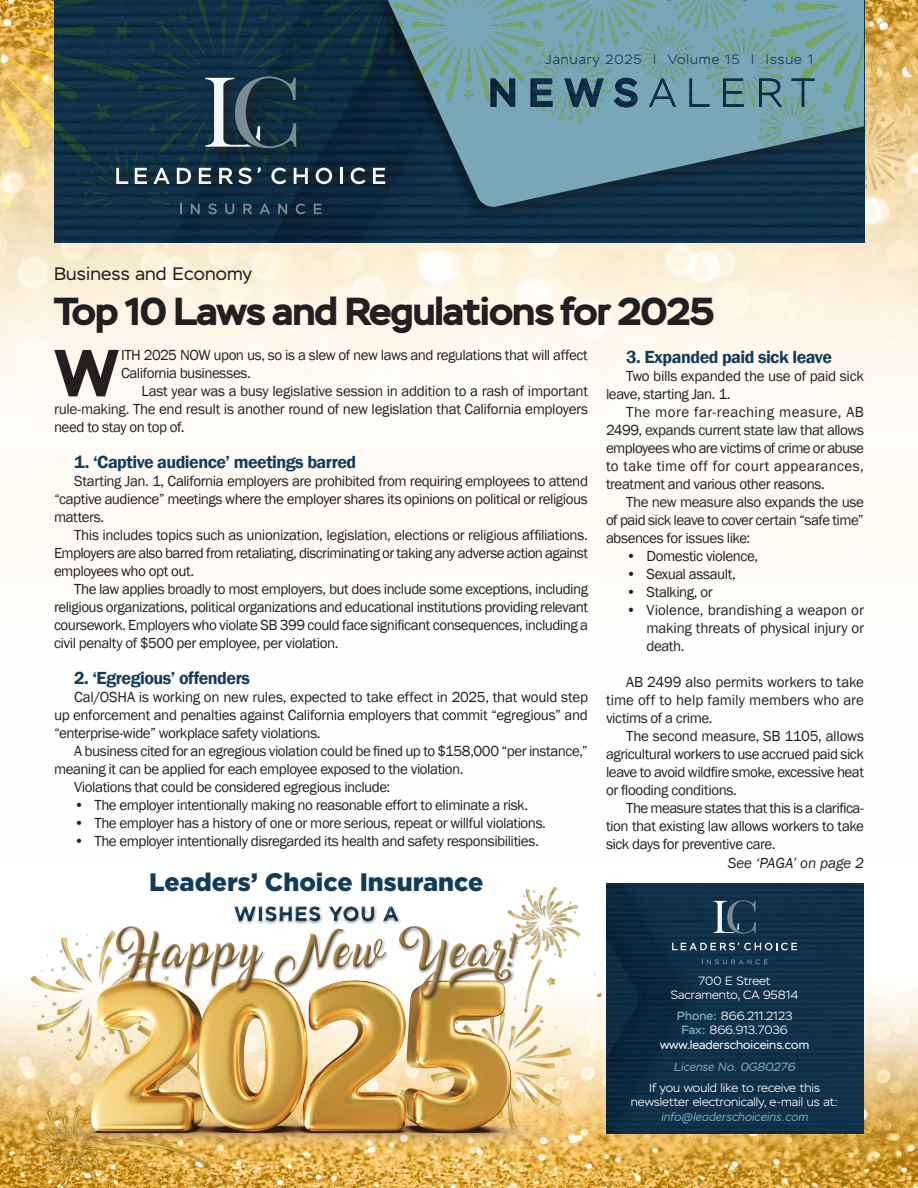
<style>
.page{position:relative;width:918px;height:1188px;background:#fff}
.page>*{position:absolute;margin:0;border:0;box-sizing:border-box;transform-origin:0 0}
.t1{font:700 66.45px "Stem";color:#231f20}
.Masthead{font:700 39px "Stem";letter-spacing:-.025em;color:#231f20}
.t2{font:900 25.2px "Gotham";color:#153b5a}
.t3{font:600 18px "Franklin Gothic";letter-spacing:-.03em;color:#153b5a}
.t4{font:18px "Stem";letter-spacing:.01em;color:#231f20}
.t5{font:15px/18px "Franklin Gothic";letter-spacing:-.03em;color:#231f20;text-align:justify}
.t6{font:italic 15px "Franklin Gothic";color:#231f20}
.t7{font:300 13.5px "Stem";letter-spacing:.07em;color:#153b5a}
.t8{font:300 12px/14.4px "Stem";color:#fff;text-align:center}
.t9{font:12px "Stem";color:#fff}
.t10{font:italic 12px "Stem";color:#78a7b7}
.s1{font-weight:500;color:#78a7b7}
.s2{font-weight:400;font-style:italic;color:#78a7b7}
</style>
<div class="page">
<img style="left:0;top:0;width:918px;height:550px">
<img style="left:606px;top:883px;width:312px;height:305px">
<img style="left:55px;top:207px;width:810px;height:36px">
<img style="left:606px;top:884px;width:257px;height:250px">
<svg style="left:672px;top:942px;width:125px;height:8px"></svg>
<svg style="left:702px;top:959px;width:66px;height:5px"></svg>
<svg style="left:713px;top:900px;width:43px;height:34px"></svg>
<div style="left:369px;top:0;width:489px;height:230px;background:#0e2c43"></div>
<div style="left:353px;top:0;width:511px;height:223px;background:#231f20;opacity:.39"></div>
<img style="left:2px;top:0;width:385px;height:207px">
<img style="left:387px;top:0;width:530px;height:207px">
<div style="left:113px;top:73px;width:284px;height:154px;background:#231f20;opacity:.75"></div>
<svg style="left:116px;top:168px;width:12px;height:16px"></svg>
<svg style="left:135px;top:168px;width:12px;height:16px"></svg>
<svg style="left:153px;top:168px;width:17px;height:16px"></svg>
<svg style="left:177px;top:168px;width:14px;height:16px"></svg>
<svg style="left:199px;top:168px;width:12px;height:16px"></svg>
<svg style="left:219px;top:167px;width:42px;height:17px"></svg>
<svg style="left:271px;top:168px;width:15px;height:16px"></svg>
<svg style="left:294px;top:168px;width:14px;height:16px"></svg>
<svg style="left:316px;top:168px;width:16px;height:16px"></svg>
<hr style="left:340px;top:168px;width:3px;height:16px;background:#f5f7f7">
<svg style="left:351px;top:168px;width:15px;height:16px"></svg>
<svg style="left:373px;top:168px;width:12px;height:16px"></svg>
<svg style="left:180px;top:204px;width:2px;height:10px"></svg>
<svg style="left:191px;top:204px;width:9px;height:10px"></svg>
<svg style="left:208px;top:204px;width:9px;height:10px"></svg>
<svg style="left:225px;top:204px;width:9px;height:10px"></svg>
<svg style="left:243px;top:204px;width:9px;height:10px"></svg>
<svg style="left:260px;top:204px;width:10px;height:10px"></svg>
<svg style="left:278px;top:204px;width:9px;height:10px"></svg>
<svg style="left:296px;top:204px;width:9px;height:10px"></svg>
<svg style="left:314px;top:204px;width:8px;height:10px"></svg>
<svg style="left:205px;top:76px;width:91px;height:72px;background:#3d5460"></svg>
<div style="left:488px;top:75px;width:327px;height:33px;background:#231f20;opacity:.75"></div>
<img style="left:0;top:931px;width:113px;height:257px">
<img style="left:588px;top:929px;width:56px;height:259px">
<img style="left:516px;top:886px;width:86px;height:130px">
<img style="left:12px;top:934px;width:576px;height:254px">
<div style="left:113px;top:903px;width:406px;height:94px;background:#fff"></div>
<div style="left:114px;top:905px;width:406px;height:97px;background:#231f20;opacity:.75"></div>
<p class="t4" style="left:54px;top:263px;width:199px">Business and Economy</p>
<p class="t7" style="left:545px;top:52px;width:269px">January 2025 | Volume 15 | Issue 1</p>
<p class="Masthead" style="left:54px;top:287px;width:662px">Top 10 Laws and Regulations for 2025</p>
<p class="t1" style="left:54px;top:330px;width:66px">W</p>
<p class="t5" style="left:121px;top:347px;width:468px">ITH 2025 NOW upon us, so is a slew of new laws and regulations that will affect<br>California businesses.</p>
<p class="t3" style="left:626px;top:345px;width:207px">3. Expanded paid sick leave</p>
<p class="t5" style="left:606px;top:367px;width:259px;text-indent:20px">Two bills expanded the use of paid sick leave, starting Jan. 1.</p>
<p class="t5" style="left:606px;top:403px;width:260px;text-indent:20px">The more far-reaching measure, AB 2499, expands current state law that allows employees who are victims of crime or abuse to take time off for court appearances, treatment and various other reasons.</p>
<p class="t5" style="left:606px;top:493px;width:260px;text-indent:20px">The new measure also expands the use of paid sick leave to cover certain “safe time” absences for issues like:</p>
<p class="t5" style="left:626px;top:547px;width:133px">• Domestic violence,</p>
<p class="t5" style="left:626px;top:565px;width:111px">• Sexual assault,</p>
<p class="t5" style="left:626px;top:583px;width:88px">• Stalking, or</p>
<p class="t5" style="left:646px;top:601px;width:219px;text-indent:-20px">• Violence, brandishing a weapon or making threats of physical injury or death.</p>
<p class="t5" style="left:606px;top:673px;width:260px;text-indent:20px">AB 2499 also permits workers to take time off to help family members who are victims of a crime.</p>
<p class="t5" style="left:606px;top:727px;width:260px;text-indent:20px">The second measure, SB 1105, allows agricultural workers to use accrued paid sick leave to avoid wildfire smoke, excessive heat or flooding conditions.</p>
<p class="t5" style="left:606px;top:799px;width:260px;text-indent:20px">The measure states that this is a clarifica&shy;tion that existing law allows workers to take sick days for preventive care.</p>
<p class="t5" style="left:54px;top:383px;width:536px;text-indent:87px">Last year was a busy legislative session in addition to a rash of important rule-making. The end result is another round of new legislation that California employers need to stay on top of.</p>
<p class="t3" style="left:74px;top:451px;width:284px">1. ‘Captive audience’ meetings barred</p>
<p class="t5" style="left:54px;top:473px;width:536px;text-indent:20px">Starting Jan. 1, California employers are prohibited from requiring employees to attend “captive audience” meetings where the employer shares its opinions on political or religious matters.</p>
<p class="t5" style="left:54px;top:527px;width:536px;text-indent:20px">This includes topics such as unionization, legislation, elections or religious affiliations.<br>Employers are also barred from retaliating, discriminating or taking any adverse action against employees who opt out.</p>
<p class="t5" style="left:54px;top:581px;width:536px;text-indent:20px">The law applies broadly to most employers, but does include some exceptions, including religious organizations, political organizations and educational institutions providing relevant coursework. Employers who violate SB 399 could face significant consequences, including a civil penalty of $500 per employee, per violation.</p>
<p class="t3" style="left:74px;top:667px;width:177px">2. ‘Egregious’ offenders</p>
<p class="t5" style="left:54px;top:689px;width:536px;text-indent:20px">Cal/OSHA is working on new rules, expected to take effect in 2025, that would step up enforcement and penalties against California employers that commit “egregious” and “enterprise-wide” workplace safety violations.</p>
<p class="t5" style="left:54px;top:743px;width:536px;text-indent:20px">A business cited for an egregious violation could be fined up to $158,000 “per instance,” meaning it can be applied for each employee exposed to the violation.</p>
<p class="t5" style="left:74px;top:779px;width:318px">Violations that could be considered egregious include:</p>
<p class="t5" style="left:74px;top:797px;width:456px">• The employer intentionally making no reasonable effort to eliminate a risk.</p>
<p class="t5" style="left:74px;top:815px;width:473px">• The employer has a history of one or more serious, repeat or willful violations.</p>
<p class="t5" style="left:74px;top:833px;width:466px">• The employer intentionally disregarded its health and safety responsibilities.</p>
<p class="t2" style="left:149px;top:865px;width:336px">Leaders’ Choice Insurance</p>
<p class="t6" style="left:728px;top:854px;width:138px">See ‘PAGA’ on page 2</p>
<p class="t8" style="left:699px;top:973px;width:74px">700 E Street</p>
<p class="t8" style="left:671px;top:988px;width:129px">Sacramento, CA 95814</p>
<p class="t8" style="left:677px;top:1009px;width:117px"><span class="s1">Phone:</span> 866.211.2123</p>
<p class="t8" style="left:681px;top:1023px;width:108px"><span class="s1">Fax:</span> 866.913.7036</p>
<p class="t9" style="left:660px;top:1038px;width:150px">www.leaderschoiceins.com</p>
<p class="t10" style="left:674px;top:1059px;width:123px">License No. 0G80276</p>
<p class="t8" style="left:649px;top:1081px;width:173px">If you would like to receive this</p>
<p class="t8" style="left:631px;top:1095px;width:209px">newsletter electronically, e-mail us at: <span class="s2">info@leaderschoiceins.com</span></p>
</div>
